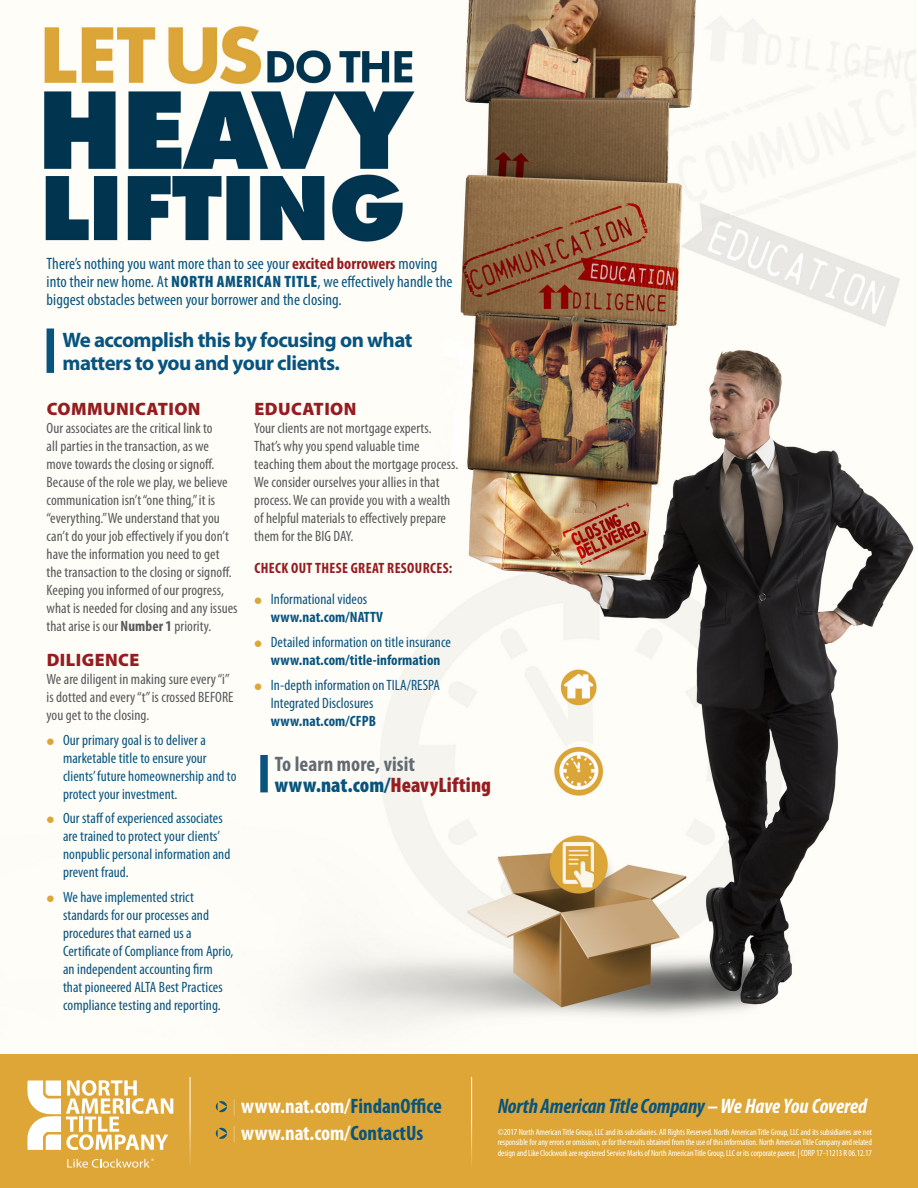
<style>
.page{position:relative;width:918px;height:1188px;background:#fff}
.page>*{position:absolute;margin:0;border:0;box-sizing:border-box;transform-origin:0 0}
.t1{font:700 21px/23px "Myriad Pro";letter-spacing:-.025em;color:#08547f}
.Body_Copy_Justified{font:700 condensed 21px "Myriad Pro";color:#fff}
.Body_Copy_Justified-2{font:italic 700 condensed 21px "Myriad Pro";letter-spacing:-.01em;color:#08547f}
.bullets{font:900 condensed 21px "Myriad Pro";letter-spacing:.005em;color:#08547f}
.bullets-2{font:700 condensed 21px "Myriad Pro";letter-spacing:.005em;color:#626a72}
.Body_Copy_Flush_Left{font:900 18px "Myriad Pro";letter-spacing:.025em;color:#961c1f}
.Body_Copy_Flush_Left-2{font:condensed 16.5px/18px "Myriad Pro";letter-spacing:.005em;color:#08547f}
.Body_Copy_Flush_Left-3{font:condensed 15px/18px "Myriad Pro";letter-spacing:.005em;color:#57585a}
.t2{font:condensed 15px/18px "Myriad Pro";letter-spacing:.005em;color:#08547f}
.Body_Copy_Flush_Left-4{font:700 condensed 15px "Myriad Pro";letter-spacing:.025em;color:#961c1f}
.t3{font:condensed 9px/10.5px "Myriad Pro";letter-spacing:-.01em;color:#fff;text-align:justify}
.s1{font-weight:700;color:#961c1f}
.s2{font-weight:900}
.s3{font-weight:700}
.s4{color:#961c1f}
.s5{color:#08547f}
.s6{color:#fff}
</style>
<div class="page">
<img style="left:43px;top:0;width:873px;height:1048px">
<div style="left:0;top:1054px;width:918px;height:134px;background:#dda636"></div>
<hr style="left:471px;top:1077px;width:1px;height:98px;background:#fff">
<hr style="left:190px;top:1077px;width:1px;height:98px;background:#fff">
<svg style="left:27px;top:1080px;width:146px;height:70px"></svg>
<svg style="left:67px;top:1159px;width:87px;height:9px"></svg>
<svg style="left:216px;top:1101px;width:11px;height:11px"></svg>
<svg style="left:234px;top:1100px;width:1px;height:15px"></svg>
<svg style="left:216px;top:1128px;width:11px;height:11px"></svg>
<svg style="left:234px;top:1126px;width:1px;height:16px"></svg>
<div style="left:47px;top:328px;width:7px;height:45px;background:#08547f"></div>
<div style="left:260px;top:755px;width:8px;height:37px;background:#08547f"></div>
<svg style="left:47px;top:738px;width:7px;height:7px"></svg>
<svg style="left:47px;top:817px;width:7px;height:6px"></svg>
<svg style="left:47px;top:896px;width:7px;height:6px"></svg>
<svg style="left:255px;top:598px;width:7px;height:6px"></svg>
<svg style="left:255px;top:641px;width:7px;height:6px"></svg>
<svg style="left:255px;top:683px;width:7px;height:7px"></svg>
<p class="Body_Copy_Flush_Left-2" style="left:47px;top:255px;width:407px">There’s nothing you want more than to see your <span class="s1">excited borrowers</span> moving into their new home. At <span class="s2">NORTH AMERICAN TITLE</span>, we effectively handle the biggest obstacles between your borrower and the closing.</p>
<p class="t1" style="left:63px;top:328px;width:351px">We accomplish this by focusing on what matters to you and your clients.</p>
<p class="Body_Copy_Flush_Left" style="left:47px;top:399px;width:155px">COMMUNICATION</p>
<p class="Body_Copy_Flush_Left-3" style="left:47px;top:419px;width:193px">Our associates are the critical link to<br>all parties in the transaction, as we move towards the closing or signoff.<br>Because of the role we play, we believe communication isn’t “one thing,” it is “everything.” We understand that you can’t do your job effectively if you don’t have the information you need to get the transaction to the closing or signoff.<br>Keeping you informed of our progress, what is needed for closing and any issues that arise is our <span class="s3">Number 1</span> priority.</p>
<p class="Body_Copy_Flush_Left" style="left:47px;top:650px;width:94px">DILIGENCE</p>
<p class="Body_Copy_Flush_Left-3" style="left:47px;top:670px;width:188px">We are diligent in making sure every “i” is dotted and every “t” is crossed BEFORE you get to the closing.</p>
<p class="t2" style="left:63px;top:730px;width:175px">Our primary goal is to deliver a marketable title to ensure your clients’ future homeownership and to protect your investment.</p>
<p class="t2" style="left:63px;top:809px;width:169px">Our staff of experienced associates are trained to protect your clients’ nonpublic personal information and prevent fraud.</p>
<p class="t2" style="left:63px;top:888px;width:172px">We have implemented strict standards for our processes and procedures that earned us a<br>Certificate of Compliance from Aprio, an independent accounting firm that pioneered ALTA Best Practices compliance testing and reporting.</p>
<p class="Body_Copy_Flush_Left" style="left:254px;top:399px;width:104px">EDUCATION</p>
<p class="Body_Copy_Flush_Left-3" style="left:254px;top:419px;width:206px">Your clients are not mortgage experts.<br>That’s why you spend valuable time teaching them about the mortgage process.<br>We consider ourselves your allies in that process. We can provide you with a wealth of helpful materials to effectively prepare them for the BIG DAY.</p>
<p class="Body_Copy_Flush_Left-4" style="left:254px;top:559px;width:199px">CHECK OUT THESE GREAT RESOURCES:</p>
<p class="t2" style="left:271px;top:590px;width:114px">Informational videos <span class="s3">www.nat.com/NATTV</span></p>
<p class="t2" style="left:271px;top:633px;width:182px">Detailed information on title insurance <span class="s3">www.nat.com/title-information</span></p>
<p class="t2" style="left:271px;top:676px;width:171px">In-depth information on TILA/RESPA<br>Integrated Disclosures <span class="s3">www.nat.com/CFPB</span></p>
<p class="bullets-2" style="left:275px;top:751px;width:142px">To learn more, visit</p>
<p class="bullets" style="left:275px;top:771px;width:218px">www.nat.com/<span class="s4">HeavyLifting</span></p>
<p class="Body_Copy_Justified" style="left:241px;top:1093px;width:202px">www.nat.com/<span class="s5">FindanOffice</span></p>
<p class="Body_Copy_Justified" style="left:241px;top:1120px;width:183px">www.nat.com/<span class="s5">ContactUs</span></p>
<p class="Body_Copy_Justified-2" style="left:498px;top:1093px;width:371px">North American Title Company <span class="s6">–We Have You Covered</span></p>
<p class="t3" style="left:498px;top:1126px;width:376px">©2017 North American Title Group, LLC and its subsidiaries. All Rights Reserved. North American Title Group, LLC and its subsidiaries are not responsible for any errors or omissions, or for the results obtained from the use of this information. North American Title Company and related design and Like Clockwork are registered Service Marks of North American Title Group, LLC or its corporate parent. | CORP 17-11213 R 06.12.17</p>
</div>
